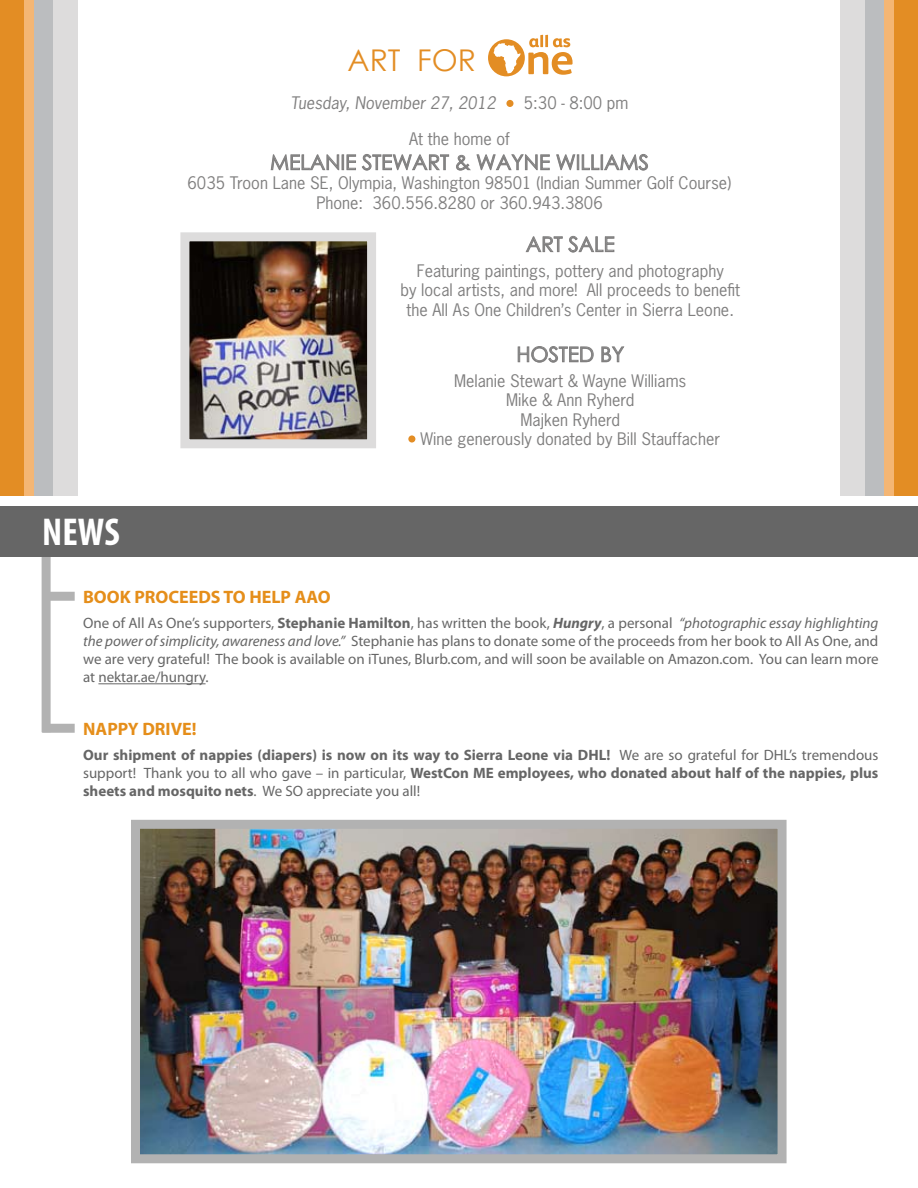
<style>
.page{position:relative;width:918px;height:1188px;background:#fff}
.page>*{position:absolute;margin:0;border:0;box-sizing:border-box;transform-origin:0 0}
.t1{font:700 condensed 39px "Myriad Pro";color:#fff}
.t2{font:30px "Century Gothic";color:#e38d24}
.t3{font:20.7px "Century Gothic";color:#807f7f}
.t4{font:700 18px "Myriad Pro";color:#e58e1a}
.t5{font:16.35px/19.5px "News Gothic Std";color:#807f7f;text-align:center}
.t6{font:italic 16.35px "News Gothic Std";color:#807f7f}
.t7{font:15px/18px "Myriad Pro";color:#666;text-align:justify}
.t8{font:700 15px/18px "Myriad Pro";color:#666;text-align:justify}
.s1{font-weight:700}
.s2{font-weight:700;font-style:italic}
.s3{font-style:italic}
.s4{font-weight:400}
</style>
<div class="page">
<div style="left:0;top:0;width:29px;height:496px;background:#e38d24"></div>
<div style="left:25px;top:0;width:17px;height:496px;background:#f4b674"></div>
<div style="left:34px;top:0;width:27px;height:496px;background:#bbbdbf"></div>
<div style="left:54px;top:0;width:24px;height:496px;background:#dddcdc"></div>
<div style="left:42px;top:519px;width:9px;height:213px;background:#b2b2b2"></div>
<div style="left:0;top:506px;width:918px;height:50px;background:#666"></div>
<hr style="left:98px;top:683px;width:108px;height:1px;background:#666">
<div style="left:42px;top:724px;width:33px;height:9px;background:#b2b2b2"></div>
<div style="left:889px;top:0;width:29px;height:496px;background:#e38d24"></div>
<div style="left:876px;top:0;width:17px;height:496px;background:#f4b674"></div>
<div style="left:857px;top:0;width:27px;height:496px;background:#bbbdbf"></div>
<div style="left:840px;top:0;width:24px;height:496px;background:#dddcdc"></div>
<svg style="left:271px;top:154px;width:85px;height:16px"></svg>
<svg style="left:362px;top:154px;width:87px;height:16px"></svg>
<svg style="left:456px;top:155px;width:15px;height:15px"></svg>
<svg style="left:477px;top:154px;width:73px;height:16px"></svg>
<svg style="left:556px;top:154px;width:92px;height:16px"></svg>
<div style="left:506px;top:100px;width:8px;height:7px;background:#e38d24;border-radius:50%"></div>
<svg style="left:488px;top:35px;width:85px;height:41px"></svg>
<img style="left:190px;top:242px;width:176px;height:196px">
<div style="left:408px;top:435px;width:7px;height:8px;background:#e38d24;border-radius:50%"></div>
<svg style="left:526px;top:236px;width:88px;height:16px"></svg>
<svg style="left:518px;top:346px;width:76px;height:17px"></svg>
<svg style="left:601px;top:347px;width:23px;height:15px"></svg>
<div style="left:180px;top:232px;width:196px;height:216px;border:9px solid #dddcdc"></div>
<img style="left:141px;top:830px;width:636px;height:323px">
<div style="left:131px;top:820px;width:656px;height:343px;border:9px solid #b2b2b2"></div>
<div style="left:42px;top:592px;width:33px;height:9px;background:#b2b2b2"></div>
<p class="t2" style="left:348px;top:39px;width:130px">ART FOR</p>
<p class="t6" style="left:291px;top:93px;width:207px">Tuesday, November 27, 2012</p>
<p class="t5" style="left:524px;top:93px;width:106px">5:30 - 8:00 pm</p>
<p class="t5" style="left:409px;top:129px;width:102px">At the home of</p>
<p class="t3" style="left:270px;top:148px;width:380px">MELANIE STEWART &amp; WAYNE WILLIAMS</p>
<p class="t5" style="left:188px;top:173px;width:545px">6035 Troon Lane SE, Olympia, Washington 98501 (Indian Summer Golf Course)<br>Phone: 360.556.8280 or 360.943.3806</p>
<p class="t1" style="left:42px;top:508px;width:79px">NEWS</p>
<p class="t3" style="left:526px;top:230px;width:90px">ART SALE</p>
<p class="t5" style="left:400px;top:260px;width:341px">Featuring paintings, pottery and photography<br>by local artists, and more! All proceeds to benefit the All As One Children’s Center in Sierra Leone.</p>
<p class="t3" style="left:516px;top:340px;width:109px">HOSTED BY</p>
<p class="t5" style="left:421px;top:371px;width:301px">Melanie Stewart &amp; Wayne Williams<br>Mike &amp; Ann Ryherd<br>Majken Ryherd<br>Wine generously donated by Bill Stauffacher</p>
<p class="t4" style="left:83px;top:585px;width:249px">BOOK PROCEEDS TO HELP AAO</p>
<p class="t7" style="left:83px;top:614px;width:797px">One of All As One’s supporters, <span class="s1">Stephanie Hamilton</span>, has written the book, <span class="s2">Hungry</span>, a personal <span class="s3">“photographic essay highlighting the power of simplicity, awareness and love.”</span> Stephanie has plans to donate some of the proceeds from her book to All As One, and we are very grateful! The book is available on iTunes, Blurb.com, and will soon be available on Amazon.com. You can learn more at nektar.ae/hungry.</p>
<p class="t4" style="left:83px;top:717px;width:115px">NAPPY DRIVE!</p>
<p class="t8" style="left:83px;top:745px;width:797px">Our shipment of nappies (diapers) is now on its way to Sierra Leone via DHL! <span class="s4">We are so grateful for DHL’s tremendous support! Thank you to all who gave – in particular,</span> WestCon ME employees, who donated about half of the nappies, plus sheets and mosquito nets<span class="s4">. We SO appreciate you all!</span></p>
</div>
